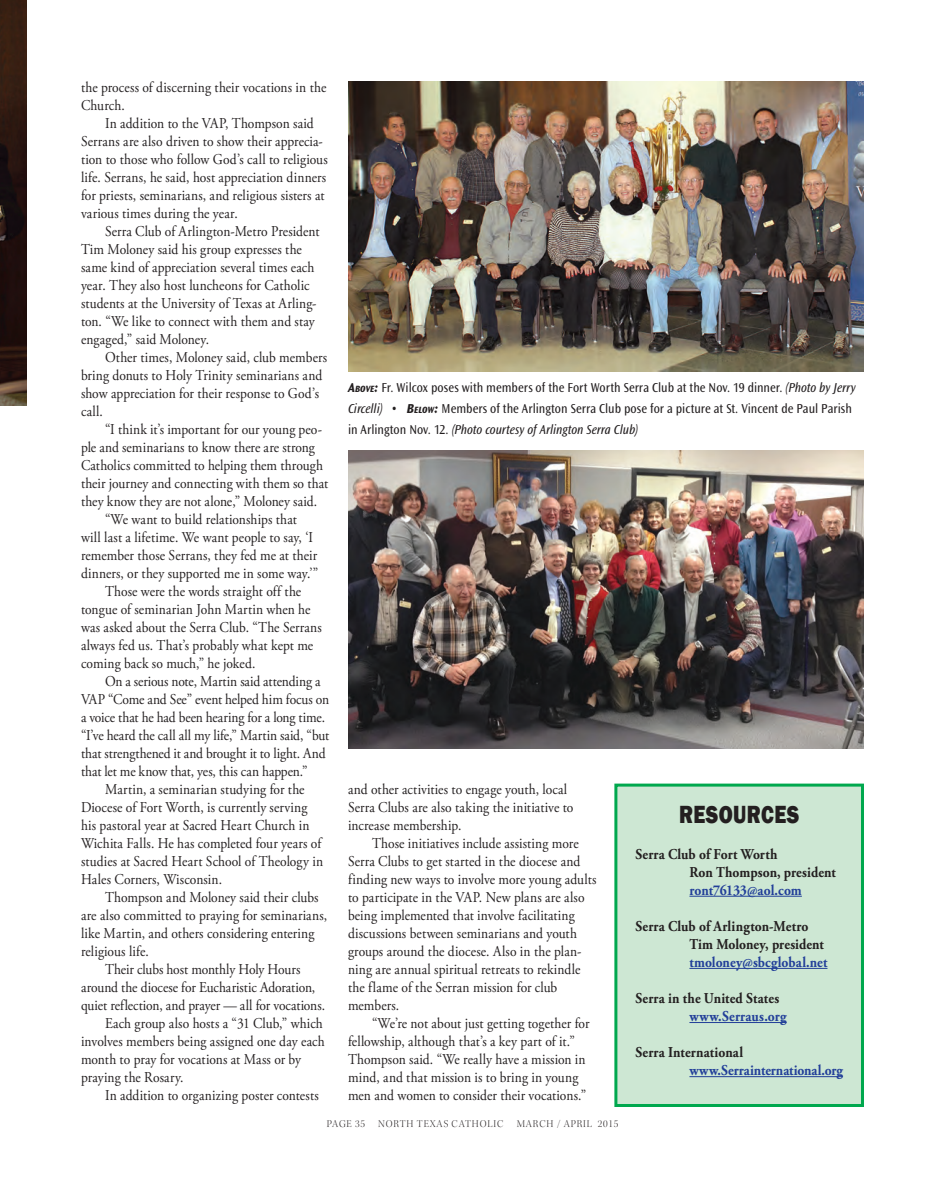
<style>
.page{position:relative;width:945px;height:1188px;background:#fff}
.page>*{position:absolute;margin:0;border:0;box-sizing:border-box;transform-origin:0 0}
.t1{font:800 25.5px "Franklin Gothic";letter-spacing:.02em;color:#231f20;scale:.8 1}
.t2{font:15px "Adobe Garamond Pro";letter-spacing:.005em;color:#231f20;scale:.9 1}
.t3{font:700 15px/18px "Adobe Garamond Pro";letter-spacing:.005em;color:#231f20;scale:.9 1}
.t4{font:700 15px/18px "Adobe Garamond Pro";letter-spacing:.005em;color:#223f99;scale:.9 1}
.t5{font:15px "Adobe Garamond Pro";letter-spacing:-.015em;color:#231f20;scale:.9 1}
.t6{font:13.5px/21px "Ocean Sans Std";color:#231f20;scale:.9 1}
.t7{font:10.5px "Kepler Std Light Disp";letter-spacing:.08em;color:#231f20}
.s1{font-weight:800;font-style:italic}
.s2{font-weight:800;font-style:italic;font-size:9.45px}
.s3{font-style:italic}
.s4{color:#223f99}
.s5{color:#231f20}
</style>
<div class="page">
<div style="left:616px;top:785px;width:246px;height:320px;background:#cde7d3"></div>
<hr style="left:689px;top:896px;width:113px;height:1px;background:#223f99">
<hr style="left:689px;top:968px;width:139px;height:1px;background:#223f99">
<hr style="left:689px;top:1022px;width:98px;height:1px;background:#223f99">
<hr style="left:689px;top:1076px;width:154px;height:1px;background:#223f99">
<div style="left:614px;top:784px;width:250px;height:323px;border:3px solid #00a84e"></div>
<img style="left:0;top:0;width:27px;height:406px">
<img style="left:348px;top:81px;width:516px;height:290px">
<img style="left:348px;top:451px;width:516px;height:298px">
<p class="t2" style="left:81px;top:79px;width:274px">the process of discerning their vocations in the</p>
<p class="t2" style="left:81px;top:97px;width:50px">Church.</p>
<p class="t2" style="left:105px;top:115px;width:234px">In addition to the VAP, Thompson said</p>
<p class="t2" style="left:81px;top:133px;width:270px">Serrans are also driven to show their apprecia-</p>
<p class="t2" style="left:81px;top:151px;width:276px">tion to those who follow God’s call to religious</p>
<p class="t2" style="left:81px;top:169px;width:274px">life. Serrans, he said, host appreciation dinners</p>
<p class="t2" style="left:81px;top:187px;width:272px">for priests, seminarians, and religious sisters at</p>
<p class="t2" style="left:81px;top:205px;width:176px">various times during the year.</p>
<p class="t2" style="left:105px;top:223px;width:240px">Serra Club of Arlington-Metro President</p>
<p class="t2" style="left:81px;top:241px;width:247px">Tim Moloney said his group expresses the</p>
<p class="t2" style="left:81px;top:259px;width:261px">same kind of appreciation several times each</p>
<p class="t2" style="left:81px;top:277px;width:255px">year. They also host luncheons for Catholic</p>
<p class="t2" style="left:81px;top:295px;width:263px">students at the University of Texas at Arling-</p>
<p class="t2" style="left:81px;top:313px;width:261px">ton. “We like to connect with them and stay</p>
<p class="t2" style="left:81px;top:331px;width:144px">engaged,” said Moloney.</p>
<p class="t2" style="left:105px;top:349px;width:248px">Other times, Moloney said, club members</p>
<p class="t2" style="left:81px;top:367px;width:270px">bring donuts to Holy Trinity seminarians and</p>
<p class="t2" style="left:81px;top:385px;width:266px">show appreciation for their response to God’s</p>
<p class="t2" style="left:81px;top:403px;width:26px">call.</p>
<p class="t2" style="left:105px;top:421px;width:243px">“I think it’s important for our young peo-</p>
<p class="t2" style="left:81px;top:439px;width:261px">ple and seminarians to know there are strong</p>
<p class="t2" style="left:81px;top:457px;width:270px">Catholics committed to helping them through</p>
<p class="t2" style="left:81px;top:475px;width:276px">their journey and connecting with them so that</p>
<p class="t2" style="left:81px;top:493px;width:264px">they know they are not alone,” Moloney said.</p>
<p class="t2" style="left:105px;top:511px;width:215px">“We want to build relationships that</p>
<p class="t2" style="left:81px;top:529px;width:259px">will last a lifetime. We want people to say, ‘I</p>
<p class="t2" style="left:81px;top:547px;width:264px">remember those Serrans, they fed me at their</p>
<p class="t2" style="left:81px;top:565px;width:265px">dinners, or they supported me in some way.’”</p>
<p class="t2" style="left:105px;top:583px;width:220px">Those were the words straight off the</p>
<p class="t2" style="left:81px;top:601px;width:256px">tongue of seminarian John Martin when he</p>
<p class="t2" style="left:81px;top:619px;width:269px">was asked about the Serra Club. “The Serrans</p>
<p class="t2" style="left:81px;top:637px;width:260px">always fed us. That’s probably what kept me</p>
<p class="t2" style="left:81px;top:655px;width:195px">coming back so much,” he joked.</p>
<p class="t2" style="left:105px;top:673px;width:241px">On a serious note, Martin said attending a</p>
<p class="t2" style="left:81px;top:691px;width:277px">VAP “Come and See” event helped him focus on</p>
<p class="t2" style="left:81px;top:709px;width:273px">a voice that he had been hearing for a long time.</p>
<p class="t2" style="left:81px;top:727px;width:277px">“I’ve heard the call all my life,” Martin said, “but</p>
<p class="t5" style="left:81px;top:745px;width:273px">that strengthened it and brought it to light. And</p>
<p class="t2" style="left:81px;top:763px;width:253px">that let me know that, yes, this can happen.”</p>
<p class="t2" style="left:105px;top:781px;width:223px">Martin, a seminarian studying for the</p>
<p class="t2" style="left:81px;top:799px;width:253px">Diocese of Fort Worth, is currently serving</p>
<p class="t2" style="left:81px;top:817px;width:255px">his pastoral year at Sacred Heart Church in</p>
<p class="t2" style="left:81px;top:835px;width:269px">Wichita Falls. He has completed four years of</p>
<p class="t2" style="left:81px;top:853px;width:271px">studies at Sacred Heart School of Theology in</p>
<p class="t2" style="left:81px;top:871px;width:158px">Hales Corners, Wisconsin.</p>
<p class="t2" style="left:105px;top:889px;width:239px">Thompson and Moloney said their clubs</p>
<p class="t2" style="left:81px;top:907px;width:275px">are also committed to praying for seminarians,</p>
<p class="t2" style="left:81px;top:925px;width:261px">like Martin, and others considering entering</p>
<p class="t2" style="left:81px;top:943px;width:77px">religious life.</p>
<p class="t2" style="left:105px;top:961px;width:219px">Their clubs host monthly Holy Hours</p>
<p class="t2" style="left:81px;top:979px;width:262px">around the diocese for Eucharistic Adoration,</p>
<p class="t2" style="left:81px;top:997px;width:273px">quiet reflection, and prayer — all for vocations.</p>
<p class="t2" style="left:105px;top:1015px;width:244px">Each group also hosts a “31 Club,” which</p>
<p class="t2" style="left:81px;top:1033px;width:272px">involves members being assigned one day each</p>
<p class="t2" style="left:81px;top:1051px;width:246px">month to pray for vocations at Mass or by</p>
<p class="t2" style="left:81px;top:1069px;width:115px">praying the Rosary.</p>
<p class="t2" style="left:105px;top:1087px;width:239px">In addition to organizing poster contests</p>
<p class="t6" style="left:348px;top:377px;width:566px"><span class="s1">A</span><span class="s2">BOVE</span><span class="s1">:</span> Fr. Wilcox poses with members of the Fort Worth Serra Club at the Nov. 19 dinner. <span class="s3">(Photo by Jerry<br>Circelli)</span> • <span class="s1">B</span><span class="s2">ELOW</span><span class="s1">:</span> Members of the Arlington Serra Club pose for a picture at St. Vincent de Paul Parish in Arlington Nov. 12. <span class="s3">(Photo courtesy of Arlington Serra Club)</span></p>
<p class="t2" style="left:348px;top:781px;width:245px">and other activities to engage youth, local</p>
<p class="t2" style="left:348px;top:799px;width:252px">Serra Clubs are also taking the initiative to</p>
<p class="t2" style="left:348px;top:817px;width:128px">increase membership.</p>
<p class="t2" style="left:372px;top:835px;width:231px">Those initiatives include assisting more</p>
<p class="t2" style="left:348px;top:853px;width:260px">Serra Clubs to get started in the diocese and</p>
<p class="t2" style="left:348px;top:871px;width:278px">finding new ways to involve more young adults</p>
<p class="t2" style="left:348px;top:889px;width:264px">to participate in the VAP. New plans are also</p>
<p class="t2" style="left:348px;top:907px;width:254px">being implemented that involve facilitating</p>
<p class="t2" style="left:348px;top:925px;width:256px">discussions between seminarians and youth</p>
<p class="t2" style="left:348px;top:943px;width:261px">groups around the diocese. Also in the plan-</p>
<p class="t2" style="left:348px;top:961px;width:260px">ning are annual spiritual retreats to rekindle</p>
<p class="t2" style="left:348px;top:979px;width:234px">the flame of the Serran mission for club</p>
<p class="t2" style="left:348px;top:997px;width:58px">members.</p>
<p class="t2" style="left:372px;top:1015px;width:243px">“We’re not about just getting together for</p>
<p class="t2" style="left:348px;top:1033px;width:253px">fellowship, although that’s a key part of it.”</p>
<p class="t2" style="left:348px;top:1051px;width:266px">Thompson said. “We really have a mission in</p>
<p class="t2" style="left:348px;top:1069px;width:257px">mind, and that mission is to bring in young</p>
<p class="t2" style="left:348px;top:1087px;width:266px">men and women to consider their vocations.”</p>
<p class="t1" style="left:679px;top:797px;width:152px">RESOURCES</p>
<p class="t3" style="left:689px;top:845px;width:164px;text-indent:-54px">Serra Club of Fort Worth<br>Ron Thompson, president <span class="s4">ront76133@aol.com</span></p>
<p class="t3" style="left:689px;top:917px;width:155px;text-indent:-54px">Serra Club of Arlington-Metro<br>Tim Moloney, president <span class="s4">tmoloney@sbcglobal.net</span></p>
<p class="t3" style="left:689px;top:990px;width:109px;text-indent:-54px">Serra in the United States <span class="s4">www.Serraus.org</span></p>
<p class="t4" style="left:689px;top:1044px;width:172px;text-indent:-54px"><span class="s5">Serra International </span>www.Serrainternational.org</p>
<p class="t7" style="left:327px;top:1118px;width:40px">PAGE 35</p>
<p class="t7" style="left:378px;top:1118px;width:127px">NORTH TEXAS CATHOLIC</p>
<p class="t7" style="left:517px;top:1118px;width:103px">MARCH / APRIL 2015</p>
</div>
